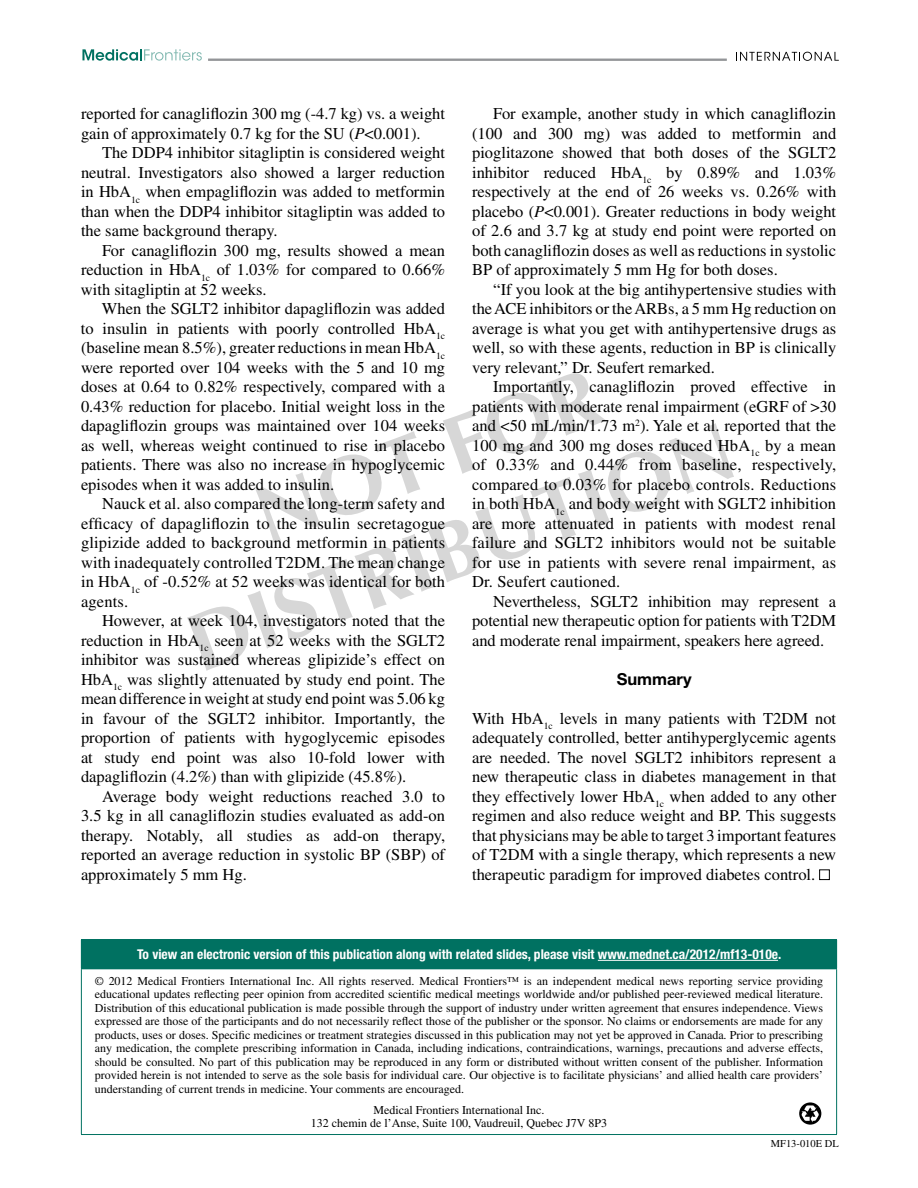
<style>
.page{position:relative;width:918px;height:1188px;background:#fff}
.page>*{position:absolute;margin:0;border:0;box-sizing:border-box;transform-origin:0 0}
.t1{font:16.5px/19.5px "Times LT Std";color:#000;text-align:justify}
.t2{font:700 16.5px "Helvetica Neue LT Std";color:#000}
.t3{font:700 condensed 13.5px "Helvetica Neue LT Std";color:#fff}
.t4{font:12px/13.5px "Times LT Std";color:#000;text-align:justify}
.t5{font:10.5px "Times LT Std";color:#000}
.s1{font-style:italic}
</style>
<div class="page">
<svg style="left:799px;top:1102px;width:22px;height:23px"></svg>
<svg style="left:801px;top:1105px;width:18px;height:17px"></svg>
<hr style="left:208px;top:59px;width:519px;height:2px;background:#939598">
<svg style="left:736px;top:52px;width:103px;height:9px"></svg>
<svg style="left:82px;top:49px;width:120px;height:12px"></svg>
<div style="left:81px;top:940px;width:756px;height:29px;background:#007161"></div>
<hr style="left:81px;top:939px;width:756px;height:1px;background:#007161">
<hr style="left:81px;top:969px;width:1px;height:165px;background:#007161">
<hr style="left:836px;top:969px;width:1px;height:165px;background:#007161">
<hr style="left:81px;top:1134px;width:756px;height:1px;background:#007161">
<hr style="left:598px;top:960px;width:180px;height:1px;background:#fff">
<div style="left:819px;top:870px;width:11px;height:10px;border:1px solid #000"></div>
<svg style="left:187px;top:423px;width:547px;height:248px"></svg>
<svg style="left:255px;top:373px;width:352px;height:170px"></svg>
<p class="t1" style="left:81px;top:104px;width:366px">reported for canagliflozin 300 mg (-4.7 kg) vs. a weight gain of approximately 0.7 kg for the SU (<span class="s1">P</span>&lt;0.001).</p>
<p class="t1" style="left:81px;top:143px;width:366px;text-indent:21px">The DDP4 inhibitor sitagliptin is considered weight neutral. Investigators also showed a larger reduction in HbA<sub>1c</sub> when empagliflozin was added to metformin than when the DDP4 inhibitor sitagliptin was added to the same background therapy.</p>
<p class="t1" style="left:81px;top:240px;width:366px;text-indent:21px">For canagliflozin 300 mg, results showed a mean reduction in HbA<sub>1c</sub> of 1.03% for compared to 0.66% with sitagliptin at 52 weeks.</p>
<p class="t1" style="left:81px;top:299px;width:366px;text-indent:21px">When the SGLT2 inhibitor dapagliflozin was added to insulin in patients with poorly controlled HbA<sub>1c </sub>(baseline mean 8.5%), greater reductions in mean HbA<sub>1c </sub>were reported over 104 weeks with the 5 and 10 mg doses at 0.64 to 0.82% respectively, compared with a 0.43% reduction for placebo. Initial weight loss in the dapagliflozin groups was maintained over 104 weeks as well, whereas weight continued to rise in placebo patients. There was also no increase in hypoglycemic episodes when it was added to insulin.</p>
<p class="t1" style="left:81px;top:494px;width:366px;text-indent:21px">Nauck et al. also compared the long-term safety and efficacy of dapagliflozin to the insulin secretagogue glipizide added to background metformin in patients with inadequately controlled T2DM. The mean change in HbA<sub>1c</sub> of -0.52% at 52 weeks was identical for both agents.</p>
<p class="t1" style="left:81px;top:611px;width:366px;text-indent:21px">However, at week 104, investigators noted that the reduction in HbA<sub>1c</sub> seen at 52 weeks with the SGLT2 inhibitor was sustained whereas glipizide’s effect on HbA<sub>1c</sub> was slightly attenuated by study end point. The mean difference in weight at study end point was 5.06 kg in favour of the SGLT2 inhibitor. Importantly, the proportion of patients with hygoglycemic episodes at study end point was also 10-fold lower with dapagliflozin (4.2%) than with glipizide (45.8%).</p>
<p class="t1" style="left:81px;top:786px;width:366px;text-indent:21px">Average body weight reductions reached 3.0 to 3.5 kg in all canagliflozin studies evaluated as add-on therapy. Notably, all studies as add-on therapy, reported an average reduction in systolic BP (SBP) of approximately 5 mm Hg.</p>
<p class="t1" style="left:472px;top:104px;width:366px;text-indent:21px">For example, another study in which canagliflozin (100 and 300 mg) was added to metformin and pioglitazone showed that both doses of the SGLT2 inhibitor reduced HbA<sub>1c</sub> by 0.89% and 1.03% respectively at the end of 26 weeks vs. 0.26% with placebo (<span class="s1">P</span>&lt;0.001). Greater reductions in body weight of 2.6 and 3.7 kg at study end point were reported on both canagliflozin doses as well as reductions in systolic BP of approximately 5 mm Hg for both doses.</p>
<p class="t1" style="left:472px;top:279px;width:366px;text-indent:21px">“If you look at the big antihypertensive studies with the ACE inhibitors or the ARBs, a 5 mm Hg reduction on average is what you get with antihypertensive drugs as well, so with these agents, reduction in BP is clinically very relevant,” Dr. Seufert remarked.</p>
<p class="t1" style="left:472px;top:377px;width:366px;text-indent:21px">Importantly, canagliflozin proved effective in patients with moderate renal impairment (eGRF of &gt;30 and &lt;50 mL/min/1.73 m<sup>2</sup>). Yale et al. reported that the 100 mg and 300 mg doses reduced HbA<sub>1c</sub> by a mean of 0.33% and 0.44% from baseline, respectively, compared to 0.03% for placebo controls. Reductions in both HbA<sub>1c</sub> and body weight with SGLT2 inhibition are more attenuated in patients with modest renal failure and SGLT2 inhibitors would not be suitable for use in patients with severe renal impairment, as Dr. Seufert cautioned.</p>
<p class="t1" style="left:472px;top:591px;width:366px;text-indent:21px">Nevertheless, SGLT2 inhibition may represent a potential new therapeutic option for patients with T2DM and moderate renal impairment, speakers here agreed.</p>
<p class="t2" style="left:617px;top:669px;width:76px">Summary</p>
<p class="t1" style="left:472px;top:708px;width:366px">With HbA<sub>1c</sub> levels in many patients with T2DM not adequately controlled, better antihyperglycemic agents are needed. The novel SGLT2 inhibitors represent a new therapeutic class in diabetes management in that they effectively lower HbA<sub>1c</sub> when added to any other regimen and also reduce weight and BP. This suggests that physicians may be able to target 3 important features of T2DM with a single therapy, which represents a new therapeutic paradigm for improved diabetes control.</p>
<p class="t3" style="left:137px;top:946px;width:646px">To view an electronic version of this publication along with related slides, please visit www.mednet.ca/2012/mf13-010e.</p>
<p class="t4" style="left:95px;top:974px;width:730px">© 2012 Medical Frontiers International Inc. All rights reserved. Medical Frontiers™ is an independent medical news reporting service providing educational updates reflecting peer opinion from accredited scientific medical meetings worldwide and/or published peer-reviewed medical literature.<br>Distribution of this educational publication is made possible through the support of industry under written agreement that ensures independence. Views expressed are those of the participants and do not necessarily reflect those of the publisher or the sponsor. No claims or endorsements are made for any products, uses or doses. Specific medicines or treatment strategies discussed in this publication may not yet be approved in Canada. Prior to prescribing any medication, the complete prescribing information in Canada, including indications, contraindications, warnings, precautions and adverse effects, should be consulted. No part of this publication may be reproduced in any form or distributed without written consent of the publisher. Information provided herein is not intended to serve as the sole basis for individual care. Our objective is to facilitate physicians’ and allied health care providers’ understanding of current trends in medicine. Your comments are encouraged.</p>
<p class="t4" style="left:311px;top:1103px;width:298px;text-align:center">Medical Frontiers International Inc.<br>132 chemin de l’Anse, Suite 100, Vaudreuil, Quebec J7V 8P3</p>
<p class="t5" style="left:771px;top:1137px;width:69px">MF13-010E DL</p>
</div>
